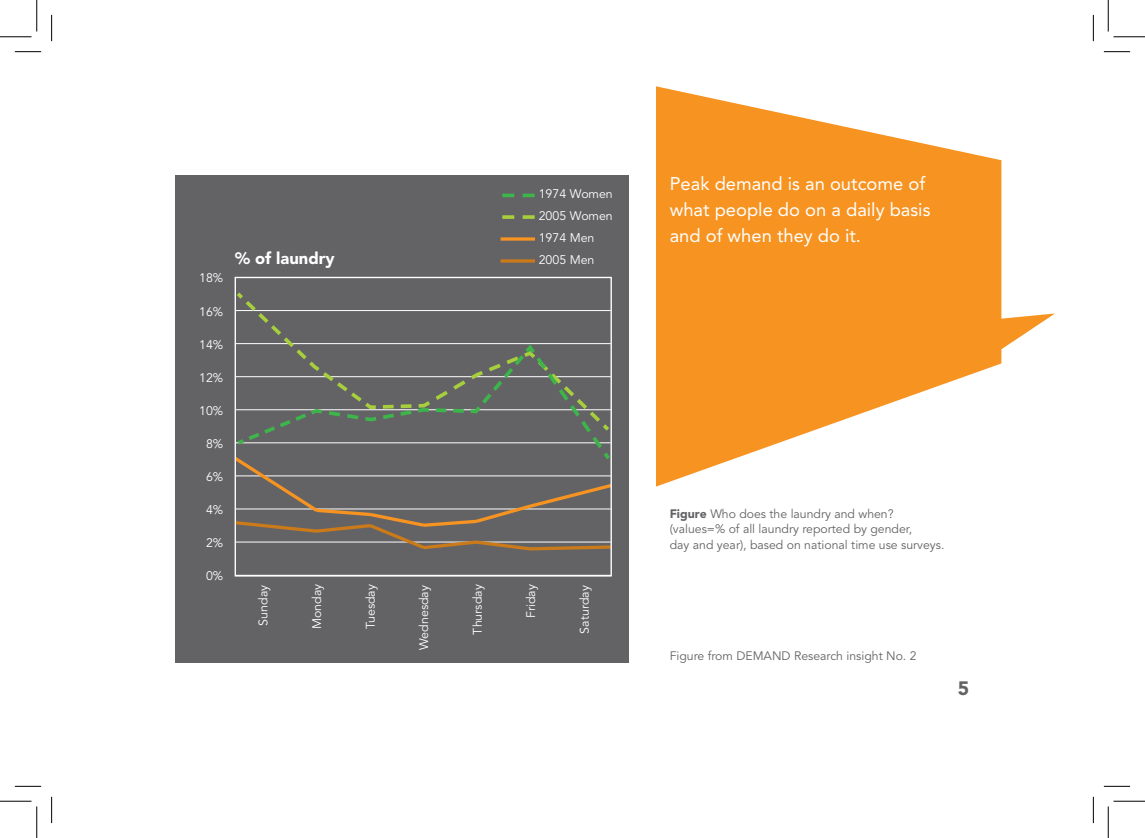
<style>
.page{position:relative;width:1145px;height:838px;background:#fff}
.page>*{position:absolute;margin:0;border:0;box-sizing:border-box;transform-origin:0 0}
.t1{font:900 19.25px "Avenir";color:#636366}
.t2{font:18.38px/26.2px "Avenir";color:#fff}
.t3{font:900 16.45px "Avenir";color:#fff}
.t4{font:12.42px/22.1px "Avenir";color:#fff}
.t5{font:12.25px/15.8px "Avenir";color:#636366}
.s1{font-weight:900}
</style>
<div class="page">
<svg style="left:656px;top:86px;width:399px;height:400px;fill:#f79321"></svg>
<div style="left:176px;top:175px;width:453px;height:487px;background:#636366"></div>
<hr style="left:501px;top:237px;width:34px;height:3px;background:#f79321">
<hr style="left:501px;top:259px;width:34px;height:3px;background:#cb7a19">
<svg style="left:502px;top:215px;width:33px;height:4px"></svg>
<svg style="left:502px;top:193px;width:33px;height:4px"></svg>
<svg style="left:235px;top:297px;width:376px;height:255px"></svg>
<svg style="left:234px;top:341px;width:378px;height:122px"></svg>
<svg style="left:15px;top:51px;width:26px;height:1px"></svg>
<svg style="left:1104px;top:51px;width:26px;height:1px"></svg>
<svg style="left:15px;top:786px;width:26px;height:1px"></svg>
<svg style="left:1104px;top:786px;width:26px;height:1px"></svg>
<svg style="left:51px;top:15px;width:1px;height:26px"></svg>
<svg style="left:51px;top:796px;width:1px;height:27px"></svg>
<svg style="left:1093px;top:15px;width:1px;height:26px"></svg>
<svg style="left:1093px;top:796px;width:1px;height:27px"></svg>
<hr style="left:0;top:36px;width:32px;height:1px;background:#000">
<hr style="left:1113px;top:36px;width:32px;height:1px;background:#000">
<hr style="left:0;top:800px;width:32px;height:1px;background:#000">
<hr style="left:1113px;top:800px;width:32px;height:1px;background:#000">
<hr style="left:36px;top:0;width:1px;height:31px;background:#000">
<hr style="left:36px;top:806px;width:1px;height:31px;background:#000">
<hr style="left:1108px;top:0;width:1px;height:31px;background:#000">
<hr style="left:1108px;top:806px;width:1px;height:31px;background:#000">
<p class="t4" style="left:199px;top:267px;width:26px">18%</p>
<p class="t4" style="left:199px;top:300px;width:26px">16%</p>
<p class="t4" style="left:199px;top:333px;width:26px">14%</p>
<p class="t4" style="left:199px;top:367px;width:26px">12%</p>
<p class="t4" style="left:199px;top:400px;width:26px">10%</p>
<p class="t4" style="left:206px;top:433px;width:19px">8%</p>
<p class="t4" style="left:206px;top:466px;width:19px">6%</p>
<p class="t4" style="left:206px;top:499px;width:19px">4%</p>
<p class="t4" style="left:206px;top:532px;width:19px">2%</p>
<p class="t4" style="left:206px;top:565px;width:19px">0%</p>
<h3 class="t3" style="left:235px;top:248px;width:101px">% of laundry</h3>
<p class="t4" style="left:539px;top:183px;width:76px">1974 Women<br>2005 Women<br>1974 Men<br>2005 Men</p>
<p class="t4" style="left:253px;top:625px;width:42px;rotate:-90deg">Sunday</p>
<p class="t4" style="left:306px;top:629px;width:47px;rotate:-90deg">Monday</p>
<p class="t4" style="left:360px;top:629px;width:47px;rotate:-90deg">Tuesday</p>
<p class="t4" style="left:413px;top:650px;width:66px;rotate:-90deg">Wednesday</p>
<p class="t4" style="left:467px;top:634px;width:52px;rotate:-90deg">Thursday</p>
<p class="t4" style="left:520px;top:618px;width:35px;rotate:-90deg">Friday</p>
<p class="t4" style="left:574px;top:633px;width:50px;rotate:-90deg">Saturday</p>
<p class="t2" style="left:670px;top:170px;width:262px">Peak demand is an outcome of what people do on a daily basis and of when they do it.</p>
<p class="t5" style="left:670px;top:506px;width:276px"><span class="s1">Figure</span> Who does the laundry and when? (values=% of all laundry reported by gender,<br>day and year), based on national time use surveys.</p>
<p class="t5" style="left:670px;top:647px;width:248px">Figure from DEMAND Research insight No. 2</p>
<p class="t1" style="left:958px;top:677px;width:13px">5</p>
</div>
